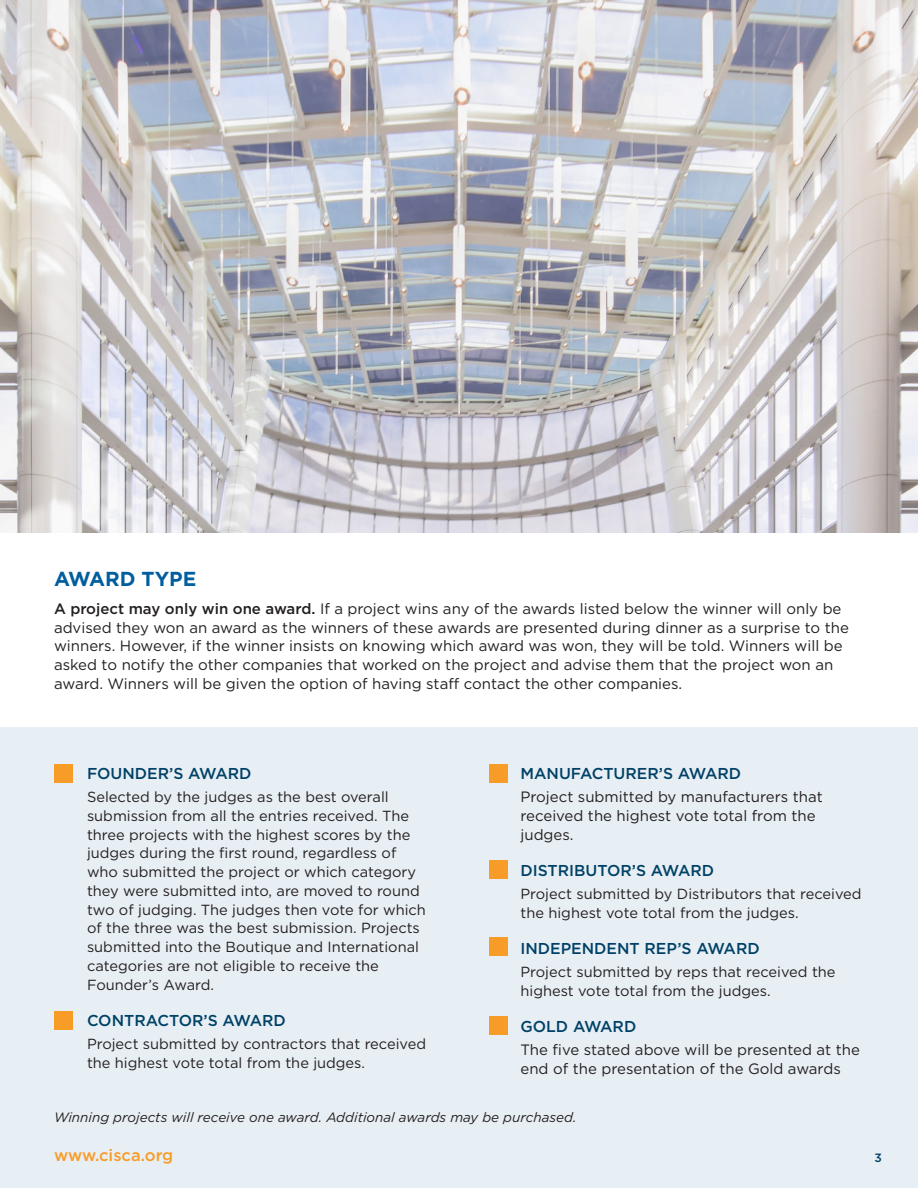
<style>
.page{position:relative;width:918px;height:1188px;background:#fff}
.page>*{position:absolute;margin:0;border:0;box-sizing:border-box;transform-origin:0 0}
.Subhead{font:700 20.25px "Gotham";color:#005e9e}
.Body{font:500 16.5px "Gotham";color:#f89c28}
.Subhead_B{font:500 15.75px "Gotham";color:#004167}
.Body-2{font:15px/18.8px "Gotham";color:#231f20}
.Body_SM{font:15px/18.8px "Gotham";color:#231f20}
.Body_SM-2{font:14.7px/18.8px "Gotham";color:#231f20}
.Body-3{font:italic 13.5px "Gotham";color:#231f20}
.t1{font:500 12px "Gotham";color:#004167}
.s1{font-weight:500}
</style>
<div class="page">
<div style="left:0;top:728px;width:918px;height:460px;background:#e8eff4"></div>
<div style="left:54px;top:764px;width:19px;height:19px;background:#f89c28"></div>
<div style="left:489px;top:764px;width:19px;height:19px;background:#f89c28"></div>
<div style="left:489px;top:860px;width:19px;height:19px;background:#f89c28"></div>
<div style="left:489px;top:937px;width:19px;height:19px;background:#f89c28"></div>
<div style="left:489px;top:1016px;width:19px;height:19px;background:#f89c28"></div>
<div style="left:54px;top:1011px;width:19px;height:19px;background:#f89c28"></div>
<img style="left:0;top:0;width:918px;height:533px">
<p class="Subhead" style="left:54px;top:567px;width:144px">AWARD TYPE</p>
<p class="Body-2" style="left:54px;top:599px;width:796px"><span class="s1">A project may only win one award.</span> If a project wins any of the awards listed below the winner will only be advised they won an award as the winners of these awards are presented during dinner as a surprise to the winners. However, if the winner insists on knowing which award was won, they will be told. Winners will be asked to notify the other companies that worked on the project and advise them that the project won an award. Winners will be given the option of having staff contact the other companies.</p>
<p class="Subhead_B" style="left:87px;top:764px;width:166px">FOUNDER’S AWARD</p>
<p class="Body_SM-2" style="left:87px;top:787px;width:340px">Selected by the judges as the best overall submission from all the entries received. The three projects with the highest scores by the judges during the first round, regardless of who submitted the project or which category they were submitted into, are moved to round two of judging. The judges then vote for which of the three was the best submission. Projects submitted into the Boutique and International categories are not eligible to receive the Founder’s Award.</p>
<p class="Subhead_B" style="left:87px;top:1011px;width:200px">CONTRACTOR’S AWARD</p>
<p class="Body_SM-2" style="left:87px;top:1034px;width:341px">Project submitted by contractors that received the highest vote total from the judges.</p>
<p class="Subhead_B" style="left:520px;top:764px;width:222px">MANUFACTURER’S AWARD</p>
<p class="Body-2" style="left:520px;top:787px;width:304px">Project submitted by manufacturers that received the highest vote total from the judges.</p>
<p class="Subhead_B" style="left:520px;top:861px;width:195px">DISTRIBUTOR’S AWARD</p>
<p class="Body_SM-2" style="left:520px;top:884px;width:343px">Project submitted by Distributors that received the highest vote total from the judges.</p>
<p class="Subhead_B" style="left:520px;top:939px;width:241px">INDEPENDENT REP’S AWARD</p>
<p class="Body_SM-2" style="left:520px;top:962px;width:317px">Project submitted by reps that received the highest vote total from the judges.</p>
<p class="Subhead_B" style="left:520px;top:1017px;width:117px">GOLD AWARD</p>
<p class="Body_SM" style="left:520px;top:1040px;width:341px">The five stated above will be presented at the end of the presentation of the Gold awards</p>
<p class="Body-3" style="left:54px;top:1110px;width:524px">Winning projects will receive one award. Additional awards may be purchased.</p>
<p class="Body" style="left:54px;top:1146px;width:121px">www.cisca.org</p>
<p class="t1" style="left:875px;top:1151px;width:9px">3</p>
</div>
